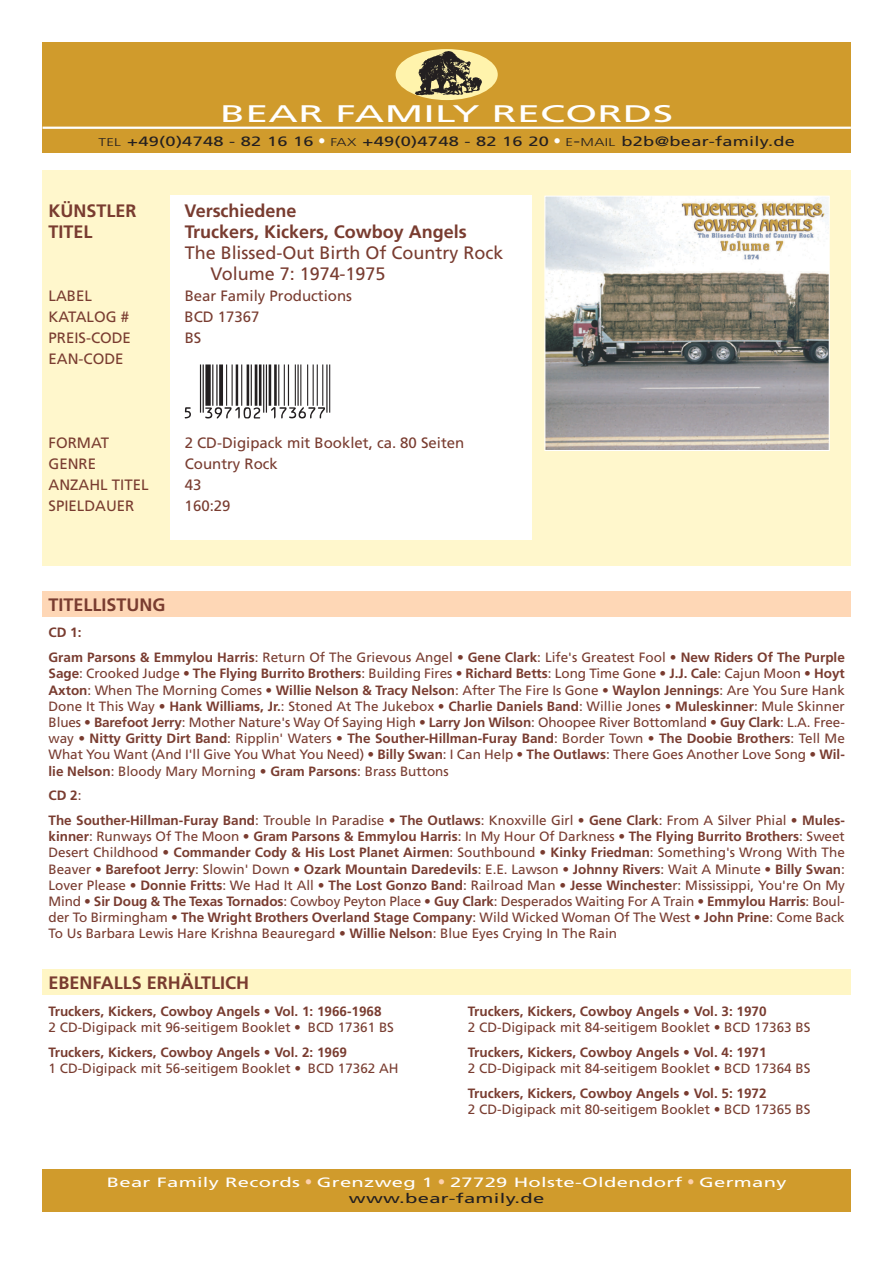
<style>
.page{position:relative;width:893px;height:1263px;background:#fff}
.page>*{position:absolute;margin:0;border:0;box-sizing:border-box;transform-origin:0 0}
.t1{font:108px "UPC Half Narrow";color:#231f20}
.t2{font:24px "Frutiger";letter-spacing:.01em;color:#fff;scale:1.7 1}
.t3{font:700 18px "Frutiger";color:#793c30}
.t4{font:18px/21px "Frutiger";color:#793c30}
.t5{font:15px "Frutiger";color:#793c30}
.t6{font:13.5px/16.2px "Frutiger";color:#793c30;text-align:justify}
.t7{font:700 13.5px/24.8px "Frutiger";color:#793c30}
.t8{font:13.5px/16.5px "Frutiger";letter-spacing:.015em;color:#fff;text-align:center;scale:1.5 1}
.t9{font:13.5px "Frutiger";letter-spacing:.015em;color:#231f20;scale:1.35 1}
.s1{font-weight:300;font-size:11.25px}
.s2{font-weight:300;font-size:15px;color:#fff}
.s3{font-weight:300;font-size:15px}
.s4{font-weight:400}
.s5{font-weight:700}
.s6{font-weight:300;font-size:15px;color:#fdd1ad}
.s7{color:#231f20}
</style>
<div class="page">
<div style="left:43px;top:591px;width:807px;height:26px;background:#fed7b6"></div>
<div style="left:43px;top:970px;width:807px;height:25px;background:#fff6c5"></div>
<div style="left:43px;top:43px;width:807px;height:110px;background:#d09b2c"></div>
<div style="left:43px;top:1169px;width:807px;height:43px;background:#d09b2c"></div>
<div style="left:395px;top:49px;width:102px;height:51px;background:#fff3ac;border-radius:50%"></div>
<img style="left:413px;top:49px;width:69px;height:49px">
<hr style="left:43px;top:127px;width:807px;height:2px;background:#fff">
<div style="left:43px;top:170px;width:807px;height:396px;background:#fff7cc"></div>
<div style="left:170px;top:196px;width:361px;height:344px;background:#fff"></div>
<img style="left:546px;top:198px;width:281px;height:251px">
<div style="left:544px;top:196px;width:285px;height:255px;border:1px solid #fff"></div>
<h2 class="t2" style="left:220px;top:104px;width:268px">BEAR FAMILY RECORDS</h2>
<p class="t9" style="left:98px;top:136px;width:517px"><span class="s1">TEL</span> +49(0)4748 - 82 16 16 <span class="s2">•</span> <span class="s1">FAX</span> +49(0)4748 - 82 16 20 <span class="s2">•</span> <span class="s1">E</span><span class="s3">-</span><span class="s1">MAIL</span> b2b@bear-family.de</p>
<h3 class="t3" style="left:49px;top:204px;width:89px">KÜNSTLER</h3>
<h3 class="t3" style="left:185px;top:204px;width:113px">Verschiedene</h3>
<h3 class="t3" style="left:49px;top:225px;width:45px">TITEL</h3>
<h3 class="t3" style="left:185px;top:225px;width:284px">Truckers, Kickers, Cowboy Angels</h3>
<h3 class="t4" style="left:211px;top:244px;width:294px;text-indent:-26px">The Blissed-Out Birth Of Country Rock<br>Volume 7: 1974-1975</h3>
<p class="t5" style="left:49px;top:290px;width:45px">LABEL</p>
<p class="t5" style="left:185px;top:290px;width:169px">Bear Family Productions</p>
<p class="t5" style="left:49px;top:311px;width:82px">KATALOG #</p>
<p class="t5" style="left:185px;top:311px;width:76px">BCD 17367</p>
<p class="t5" style="left:49px;top:332px;width:84px">PREIS-CODE</p>
<p class="t5" style="left:185px;top:332px;width:18px">BS</p>
<p class="t5" style="left:49px;top:353px;width:76px">EAN-CODE</p>
<h1 class="t1" style="left:185px;top:318px;width:157px">ÇxDTRBAMy173677z</h1>
<p class="t5" style="left:49px;top:437px;width:62px">FORMAT</p>
<p class="t5" style="left:185px;top:437px;width:281px">2 CD-Digipack mit Booklet, ca. 80 Seiten</p>
<p class="t5" style="left:49px;top:458px;width:49px">GENRE</p>
<p class="t5" style="left:185px;top:458px;width:95px">Country Rock</p>
<p class="t5" style="left:49px;top:479px;width:101px">ANZAHL TITEL</p>
<p class="t5" style="left:185px;top:479px;width:18px">43</p>
<p class="t5" style="left:49px;top:500px;width:87px">SPIELDAUER</p>
<p class="t5" style="left:185px;top:500px;width:47px">160:29</p>
<h3 class="t3" style="left:49px;top:597px;width:118px">TITELLISTUNG</h3>
<p class="t7" style="left:49px;top:621px;width:797px">CD 1:<br>Gram Parsons &amp; Emmylou Harris<span class="s4">: Return Of The Grievous Angel •</span> Gene Clark<span class="s4">: Life's Greatest Fool •</span> New Riders Of The Purple</p>
<p class="t6" style="left:49px;top:667px;width:797px"><span class="s5">Sage</span>: Crooked Judge • <span class="s5">The Flying Burrito Brothers</span>: Building Fires • <span class="s5">Richard Betts</span>: Long Time Gone • <span class="s5">J.J. Cale</span>: Cajun Moon • <span class="s5">Hoyt Axton</span>: When The Morning Comes • <span class="s5">Willie Nelson &amp; Tracy Nelson</span>: After The Fire Is Gone • <span class="s5">Waylon Jennings</span>: Are You Sure Hank Done It This Way • <span class="s5">Hank Williams, Jr.</span>: Stoned At The Jukebox • <span class="s5">Charlie Daniels Band</span>: Willie Jones • <span class="s5">Muleskinner</span>: Mule Skinner Blues • <span class="s5">Barefoot Jerry</span>: Mother Nature's Way Of Saying High • <span class="s5">Larry Jon Wilson</span>: Ohoopee River Bottomland • <span class="s5">Guy Clark</span>: L.A. Free&shy;way • <span class="s5">Nitty Gritty Dirt Band</span>: Ripplin' Waters • <span class="s5">The Souther-Hillman-Furay Band</span>: Border Town • <span class="s5">The Doobie Brothers</span>: Tell Me What You Want (And I'll Give You What You Need) • <span class="s5">Billy Swan</span>: I Can Help • <span class="s5">The Outlaws</span>: There Goes Another Love Song • <span class="s5">Wil&shy;lie Nelson</span>: Bloody Mary Morning • <span class="s5">Gram Parsons</span>: Brass Buttons</p>
<p class="t7" style="left:49px;top:784px;width:797px">CD 2<span class="s4">:<br></span>The Souther-Hillman-Furay Band<span class="s4">: Trouble In Paradise •</span> The Outlaws<span class="s4">: Knoxville Girl •</span> Gene Clark<span class="s4">: From A Silver Phial •</span> Mules-</p>
<p class="t6" style="left:48px;top:829px;width:797px"><span class="s5">kinner</span>: Runways Of The Moon • <span class="s5">Gram Parsons &amp; Emmylou Harris</span>: In My Hour Of Darkness • <span class="s5">The Flying Burrito Brothers</span>: Sweet Desert Childhood • <span class="s5">Commander Cody &amp; His Lost Planet Airmen</span>: Southbound • <span class="s5">Kinky Friedman</span>: Something's Wrong With The Beaver • <span class="s5">Barefoot Jerry</span>: Slowin' Down • <span class="s5">Ozark Mountain Daredevils</span>: E.E. Lawson • <span class="s5">Johnny Rivers</span>: Wait A Minute • <span class="s5">Billy Swan</span>:<br>Lover Please • <span class="s5">Donnie Fritts</span>: We Had It All • <span class="s5">The Lost Gonzo Band</span>: Railroad Man • <span class="s5">Jesse Wincheste</span>r: Mississippi, You're On My Mind • <span class="s5">Sir Doug &amp; The Texas Tornados</span>: Cowboy Peyton Place • <span class="s5">Guy Clark</span>: Desperados Waiting For A Train • <span class="s5">Emmylou Harris</span>: Boul&shy;der To Birmingham • <span class="s5">The Wright Brothers Overland Stage Company</span>: Wild Wicked Woman Of The West • <span class="s5">John Prine</span>: Come Back To Us Barbara Lewis Hare Krishna Beauregard • <span class="s5">Willie Nelson</span>: Blue Eyes Crying In The Rain</p>
<h3 class="t3" style="left:49px;top:975px;width:202px">EBENFALLS ERHÄLTLICH</h3>
<p class="t7" style="left:49px;top:999px;width:334px">Truckers, Kickers, Cowboy Angels • Vol. 1: 1966-1968</p>
<p class="t6" style="left:49px;top:1020px;width:347px">2 CD-Digipack mit 96-seitigem Booklet • BCD 17361 BS</p>
<p class="t7" style="left:49px;top:1040px;width:300px">Truckers, Kickers, Cowboy Angels • Vol. 2: 1969</p>
<p class="t6" style="left:49px;top:1061px;width:351px">1 CD-Digipack mit 56-seitigem Booklet • BCD 17362 AH</p>
<p class="t7" style="left:468px;top:999px;width:300px">Truckers, Kickers, Cowboy Angels • Vol. 3: 1970</p>
<p class="t6" style="left:468px;top:1020px;width:344px">2 CD-Digipack mit 84-seitigem Booklet • BCD 17363 BS</p>
<p class="t7" style="left:468px;top:1040px;width:300px">Truckers, Kickers, Cowboy Angels • Vol. 4: 1971</p>
<p class="t6" style="left:468px;top:1061px;width:344px">2 CD-Digipack mit 84-seitigem Booklet • BCD 17364 BS</p>
<p class="t7" style="left:468px;top:1081px;width:300px">Truckers, Kickers, Cowboy Angels • Vol. 5: 1972</p>
<p class="t6" style="left:468px;top:1102px;width:344px">2 CD-Digipack mit 80-seitigem Booklet • BCD 17365 BS</p>
<p class="t8" style="left:107px;top:1175px;width:454px">Bear Family Records <span class="s6">•</span> Grenzweg 1 <span class="s6">•</span> 27729 Holste-Oldendorf <span class="s6">•</span> Germany <span class="s7">www.bear-family.de</span></p>
</div>
